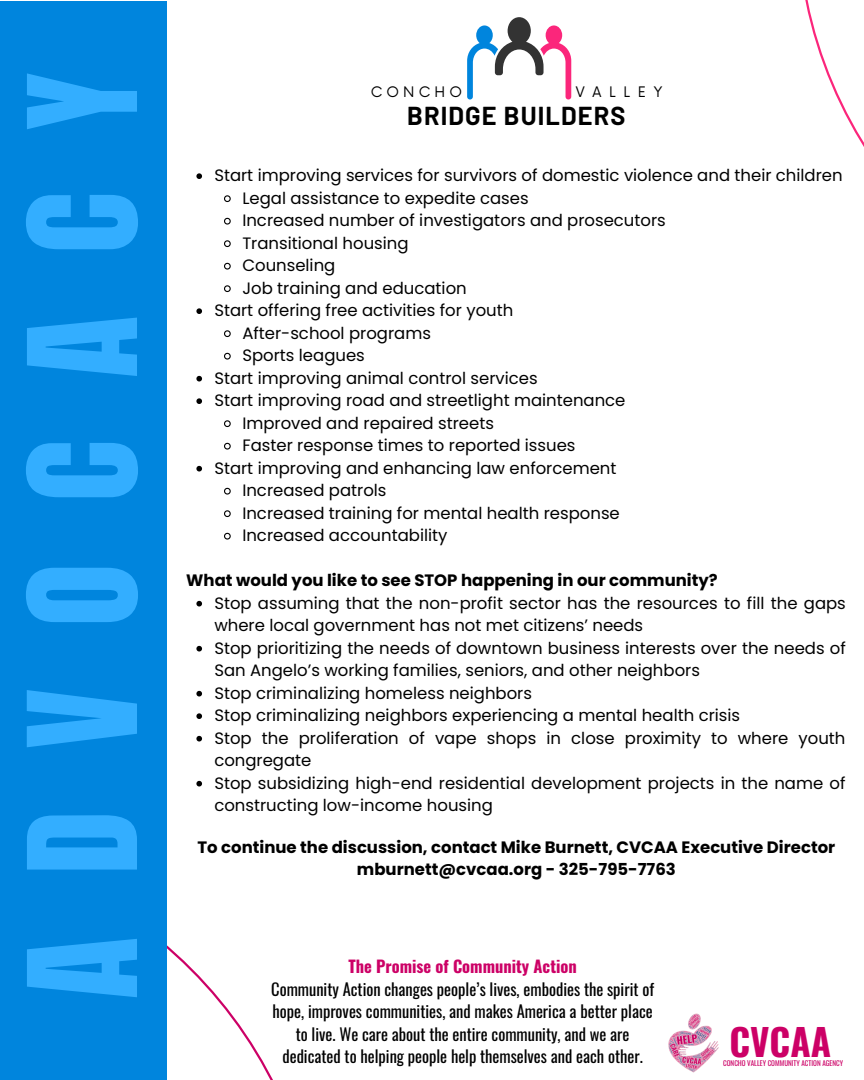
<style>
.page{position:relative;width:864px;height:1080px;background:#fff}
.page>*{position:absolute;margin:0;border:0;box-sizing:border-box;transform-origin:0 0}
.t1{font:128.1px "Anton";letter-spacing:.49em;color:#33aeff}
.t2{font:700 36.9px "Oswald";color:#c06}
.t3{font:700 25.35px "Barlow";letter-spacing:.045em;color:#000}
.t4{font:16.5px/22.5px "Poppins";color:#000}
.t5{font:16.5px/22.5px "Oswald";color:#000;text-align:center}
.t6{font:700 16.5px/22.5px "Poppins";color:#000;text-align:center}
.t7{font:700 16.5px "Oswald";color:#c06}
.t8{font:14.1px "Now";letter-spacing:.42em;color:#000}
.t9{font:7.05px "Oswald";color:#c06}
</style>
<div class="page">
<svg style="left:805px;top:0;width:59px;height:147px"></svg>
<svg style="left:167px;top:945px;width:106px;height:135px"></svg>
<div style="left:0;top:1px;width:167px;height:1079px;background:#0085dd"></div>
<svg style="left:467px;top:17px;width:104px;height:83px"></svg>
<svg style="left:196px;top:173px;width:6px;height:6px"></svg>
<svg style="left:224px;top:195px;width:7px;height:8px"></svg>
<svg style="left:224px;top:217px;width:7px;height:8px"></svg>
<svg style="left:224px;top:240px;width:7px;height:8px"></svg>
<svg style="left:224px;top:262px;width:7px;height:8px"></svg>
<svg style="left:224px;top:285px;width:7px;height:8px"></svg>
<svg style="left:196px;top:308px;width:6px;height:6px"></svg>
<svg style="left:224px;top:330px;width:7px;height:8px"></svg>
<svg style="left:224px;top:352px;width:7px;height:8px"></svg>
<svg style="left:196px;top:376px;width:6px;height:6px"></svg>
<svg style="left:196px;top:398px;width:6px;height:6px"></svg>
<svg style="left:224px;top:420px;width:7px;height:8px"></svg>
<svg style="left:224px;top:442px;width:7px;height:8px"></svg>
<svg style="left:196px;top:466px;width:6px;height:6px"></svg>
<svg style="left:224px;top:487px;width:7px;height:8px"></svg>
<svg style="left:224px;top:510px;width:7px;height:8px"></svg>
<svg style="left:224px;top:532px;width:7px;height:8px"></svg>
<svg style="left:196px;top:601px;width:6px;height:6px"></svg>
<svg style="left:196px;top:646px;width:6px;height:6px"></svg>
<svg style="left:196px;top:691px;width:6px;height:6px"></svg>
<svg style="left:196px;top:713px;width:6px;height:6px"></svg>
<svg style="left:196px;top:736px;width:6px;height:6px"></svg>
<svg style="left:196px;top:781px;width:6px;height:6px"></svg>
<img style="left:668px;top:1013px;width:51px;height:60px">
<h1 class="t1" style="left:-9px;top:999px;width:928px;rotate:-90deg">ADVOCACY</h1>
<p class="t8" style="left:371px;top:84px;width:93px">CONCHO</p>
<p class="t8" style="left:576px;top:84px;width:88px">VALLEY</p>
<h3 class="t3" style="left:407px;top:100px;width:220px">BRIDGE BUILDERS</h3>
<p class="t4" style="left:214px;top:164px;width:630px">Start improving services for survivors of domestic violence and their children</p>
<p class="t4" style="left:242px;top:187px;width:288px">Legal assistance to expedite cases</p>
<p class="t4" style="left:242px;top:209px;width:425px">Increased number of investigators and prosecutors</p>
<p class="t4" style="left:242px;top:232px;width:168px">Transitional housing</p>
<p class="t4" style="left:242px;top:254px;width:95px">Counseling</p>
<p class="t4" style="left:242px;top:277px;width:226px">Job training and education</p>
<p class="t4" style="left:214px;top:299px;width:301px">Start offering free activities for youth</p>
<p class="t4" style="left:242px;top:322px;width:190px">After-school programs</p>
<p class="t4" style="left:242px;top:344px;width:124px">Sports leagues</p>
<p class="t4" style="left:214px;top:367px;width:325px">Start improving animal control services</p>
<p class="t4" style="left:214px;top:389px;width:413px">Start improving road and streetlight maintenance</p>
<p class="t4" style="left:242px;top:412px;width:253px">Improved and repaired streets</p>
<p class="t4" style="left:242px;top:434px;width:335px">Faster response times to reported issues</p>
<p class="t4" style="left:214px;top:457px;width:404px">Start improving and enhancing law enforcement</p>
<p class="t4" style="left:242px;top:479px;width:146px">Increased patrols</p>
<p class="t4" style="left:242px;top:502px;width:379px">Increased training for mental health response</p>
<p class="t4" style="left:242px;top:524px;width:207px">Increased accountability</p>
<p class="t6" style="left:186px;top:569px;width:533px">What would you like to see STOP happening in our community?</p>
<p class="t4" style="left:214px;top:592px;width:633px">Stop assuming that the non-profit sector has the resources to fill the gaps where local government has not met citizens’ needs<br>Stop prioritizing the needs of downtown business interests over the needs of San Angelo’s working families, seniors, and other neighbors<br>Stop criminalizing homeless neighbors<br>Stop criminalizing neighbors experiencing a mental health crisis<br>Stop the proliferation of vape shops in close proximity to where youth congregate<br>Stop subsidizing high-end residential development projects in the name of constructing low-income housing</p>
<p class="t6" style="left:198px;top:836px;width:639px">To continue the discussion, contact Mike Burnett, CVCAA Executive Director mburnett@cvcaa.org - 325-795-7763</p>
<p class="t7" style="left:348px;top:954px;width:230px">The Promise of Community Action</p>
<p class="t5" style="left:271px;top:977px;width:384px">Community Action changes people’s lives, embodies the spirit of hope, improves communities, and makes America a better place to live. We care about the entire community, and we are dedicated to helping people help themselves and each other.</p>
<h2 class="t2" style="left:729px;top:1013px;width:103px">CVCAA</h2>
<p class="t9" style="left:723px;top:1058px;width:121px">CONCHO VALLEY COMMUNITY ACTION AGENCY</p>
</div>
